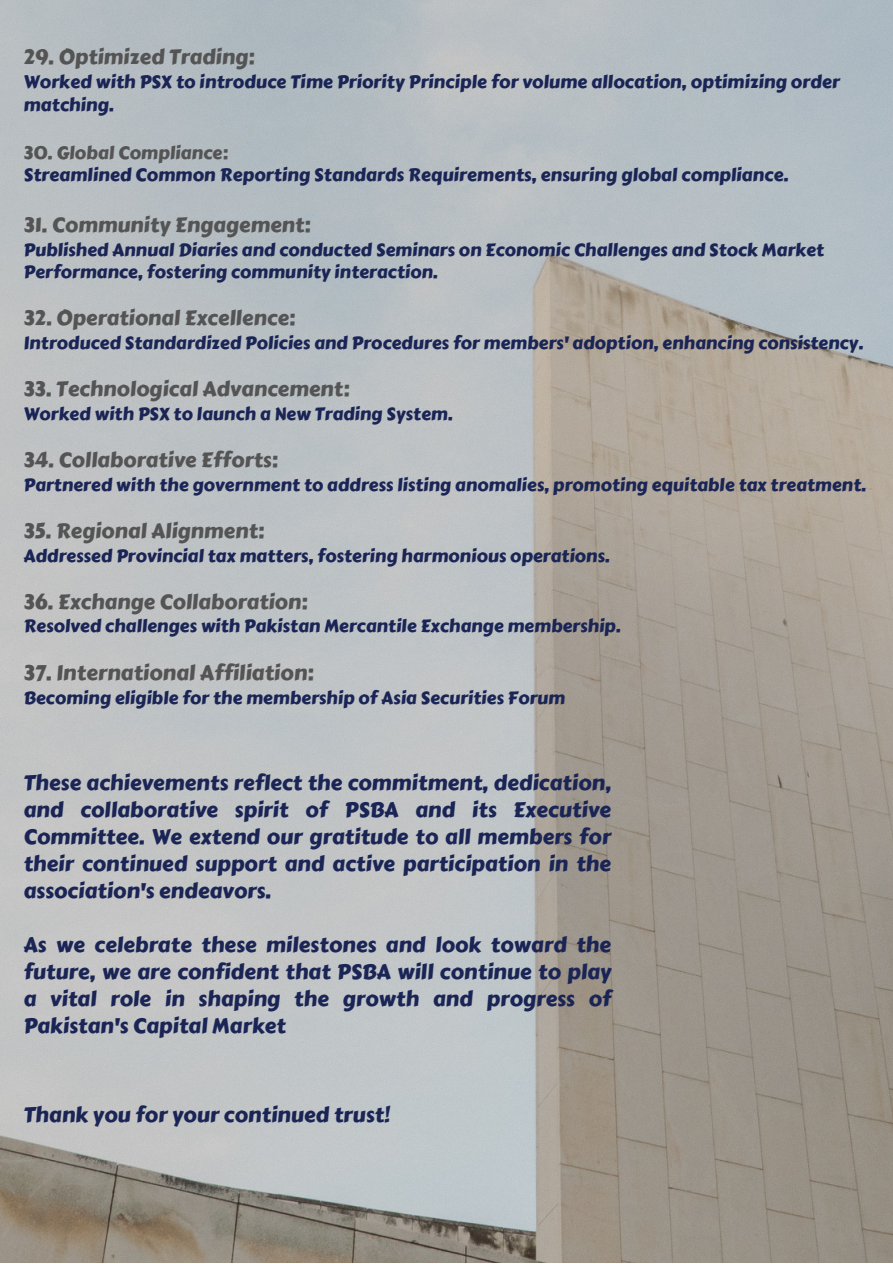
<style>
.page{position:relative;width:893px;height:1264px;background:#fff}
.page>*{position:absolute;margin:0;border:0;box-sizing:border-box;transform-origin:0 0}
.t1{font:21px/27px "Carter One";color:#1a2556;text-align:justify}
.t2{font:21px "Carter One";color:#545454}
.t3{font:20.7px "Carter One";color:#545454}
.t4{font:18px/22.5px "Carter One";color:#1a2556}
.t5{font:18px "Carter One";color:#545454}
.t6{font:17.7px/22.5px "Carter One";color:#1a2556}
</style>
<div class="page">
<img style="left:0;top:0;width:892px;height:1262px">
<p class="t3" style="left:23px;top:42px;width:233px">29. Optimized Trading:</p>
<p class="t4" style="left:23px;top:71px;width:817px">Worked with PSX to introduce Time Priority Principle for volume allocation, optimizing order matching.</p>
<p class="t5" style="left:23px;top:139px;width:206px">30. Global Compliance:</p>
<p class="t4" style="left:23px;top:164px;width:766px">Streamlined Common Reporting Standards Requirements, ensuring global compliance.</p>
<p class="t3" style="left:23px;top:209px;width:289px">31. Community Engagement:</p>
<p class="t6" style="left:23px;top:238px;width:802px">Published Annual Diaries and conducted Seminars on Economic Challenges and Stock Market<br>Performance, fostering community interaction.</p>
<p class="t3" style="left:23px;top:302px;width:274px">32. Operational Excellence:</p>
<p class="t6" style="left:23px;top:332px;width:841px">Introduced Standardized Policies and Procedures for members' adoption, enhancing consistency.</p>
<p class="t3" style="left:23px;top:373px;width:328px">33. Technological Advancement:</p>
<p class="t6" style="left:23px;top:402px;width:431px">Worked with PSX to launch a New Trading System.</p>
<p class="t3" style="left:23px;top:444px;width:256px">34. Collaborative Efforts:</p>
<p class="t6" style="left:23px;top:473px;width:844px">Partnered with the government to address listing anomalies, promoting equitable tax treatment.</p>
<p class="t3" style="left:23px;top:515px;width:243px">35. Regional Alignment:</p>
<p class="t6" style="left:23px;top:544px;width:587px">Addressed Provincial tax matters, fostering harmonious operations.</p>
<p class="t3" style="left:23px;top:586px;width:286px">36. Exchange Collaboration:</p>
<p class="t6" style="left:23px;top:615px;width:598px">Resolved challenges with Pakistan Mercantile Exchange membership.</p>
<p class="t2" style="left:23px;top:656px;width:292px">37. International Affiliation:</p>
<p class="t6" style="left:23px;top:687px;width:543px">Becoming eligible for the membership of Asia Securities Forum</p>
<p class="t1" style="left:23px;top:769px;width:589px">These achievements reflect the commitment, dedication, and collaborative spirit of PSBA and its Executive Committee. We extend our gratitude to all members for their continued support and active participation in the association's endeavors.</p>
<p class="t1" style="left:23px;top:931px;width:589px">As we celebrate these milestones and look toward the future, we are confident that PSBA will continue to play a vital role in shaping the growth and progress of Pakistan's Capital Market</p>
<p class="t1" style="left:23px;top:1101px;width:368px">Thank you for your continued trust!</p>
</div>
